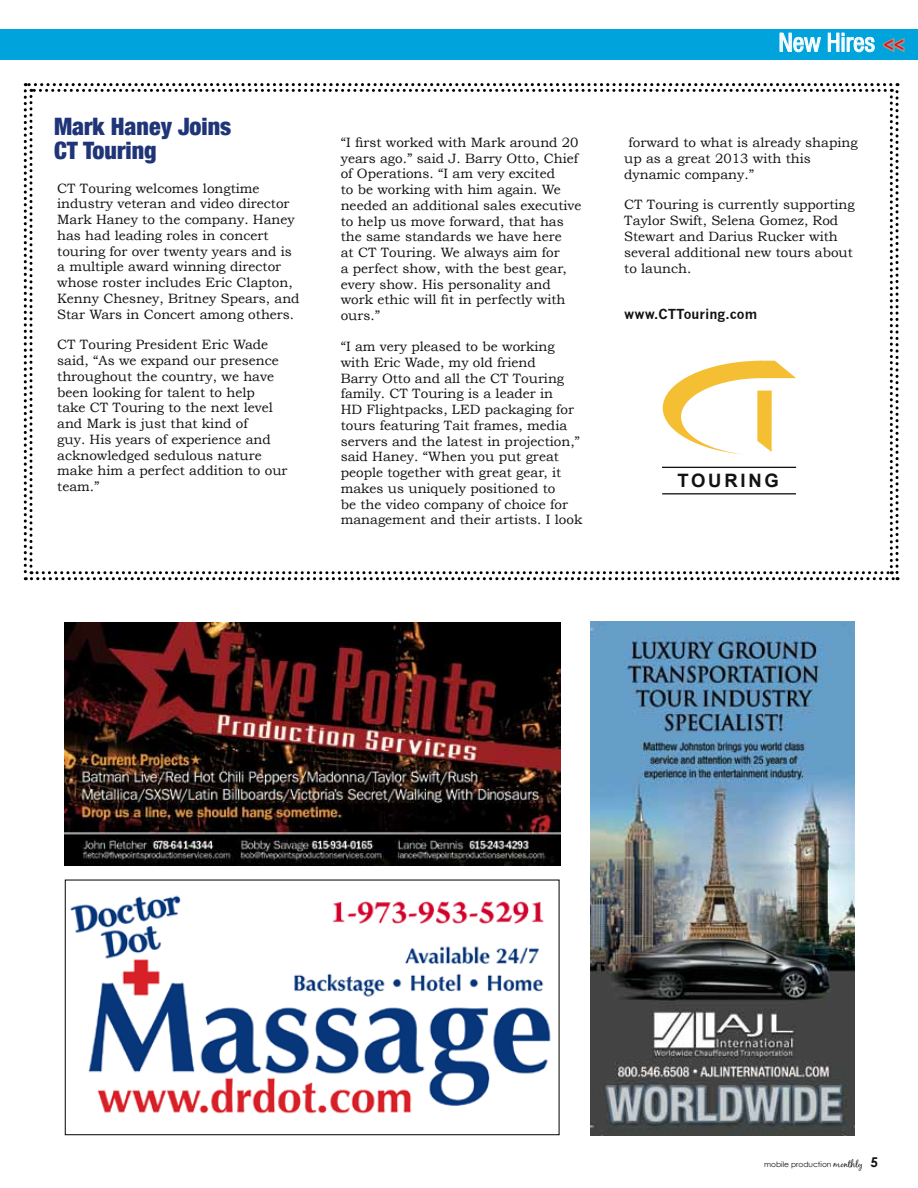
<style>
.page{position:relative;width:918px;height:1188px;background:#fff}
.page>*{position:absolute;margin:0;border:0;box-sizing:border-box;transform-origin:0 0}
.t1{font:condensed 25.5px "Helvetica Neue";color:#fff}
.t2{font:900 condensed 24px/24px "Helvetica Neue";color:#203577}
.t3{font:21px "Helvetica CY Plain";color:#fd0000}
.t4{font:700 18.45px "Arial";letter-spacing:.15em;color:#121212}
.t5{font:13.5px/15.8px "Bookman Old Style";color:#121212}
.t6{font:700 13.5px "News Gothic";color:#121212}
.t7{font:7.5px "Century Gothic";color:#121212}
.s1{font-family:"Black Jack";font-size:9px}
.s2{font-weight:700;font-size:13.5px}
</style>
<div class="page">
<img style="left:64px;top:879px;width:490px;height:257px">
<img style="left:591px;top:621px;width:263px;height:514px">
<img style="left:64px;top:623px;width:497px;height:243px">
<div style="left:0;top:30px;width:918px;height:30px;background:#00a3db"></div>
<svg style="left:779px;top:32px;width:42px;height:21px"></svg>
<svg style="left:828px;top:32px;width:77px;height:21px"></svg>
<svg style="left:24px;top:83px;width:875px;height:497px"></svg>
<div style="left:65px;top:880px;width:494px;height:255px;border:1px solid #000"></div>
<h2 class="t2" style="left:54px;top:114px;width:179px">Mark Haney Joins<br>CT Touring</h2>
<p class="t5" style="left:57px;top:180px;width:244px">CT Touring welcomes longtime industry veteran and video director Mark Haney to the company. Haney has had leading roles in concert touring for over twenty years and is a multiple award winning director whose roster includes Eric Clapton, Kenny Chesney, Britney Spears, and Star Wars in Concert among others.</p>
<p class="t5" style="left:57px;top:337px;width:232px">CT Touring President Eric Wade said, “As we expand our presence throughout the country, we have been looking for talent to help<br>take CT Touring to the next level and Mark is just that kind of<br>guy. His years of experience and acknowledged sedulous nature make him a perfect addition to our team.”</p>
<p class="t5" style="left:341px;top:134px;width:242px">“I first worked with Mark around 20 years ago.” said J. Barry Otto, Chief of Operations. “I am very excited<br>to be working with him again. We needed an additional sales executive to help us move forward, that has the same standards we have here<br>at CT Touring. We always aim for<br>a perfect show, with the best gear, every show. His personality and work ethic will fit in perfectly with ours.”</p>
<p class="t5" style="left:341px;top:339px;width:243px">“I am very pleased to be working with Eric Wade, my old friend<br>Barry Otto and all the CT Touring family. CT Touring is a leader in<br>HD Flightpacks, LED packaging for tours featuring Tait frames, media servers and the latest in projection,” said Haney. “When you put great people together with great gear, it makes us uniquely positioned to<br>be the video company of choice for management and their artists. I look</p>
<h1 class="t1" style="left:779px;top:28px;width:98px">New Hires</h1>
<h3 class="t3" style="left:904px;top:59px;width:22px;rotate:-180deg">&gt;&gt;</h3>
<p class="t5" style="left:624px;top:135px;width:235px;text-indent:4px">forward to what is already shaping up as a great 2013 with this dynamic company.”</p>
<p class="t5" style="left:624px;top:197px;width:232px">CT Touring is currently supporting<br>Taylor Swift, Selena Gomez, Rod<br>Stewart and Darius Rucker with several additional new tours about to launch.</p>
<p class="t6" style="left:624px;top:306px;width:134px">www.CTTouring.com</p>
<h3 class="t4" style="left:677px;top:470px;width:103px">TOURING</h3>
<p class="t7" style="left:764px;top:1160px;width:115px">mobile production <span class="s1">monthly</span> <span class="s2">5</span></p>
</div>
